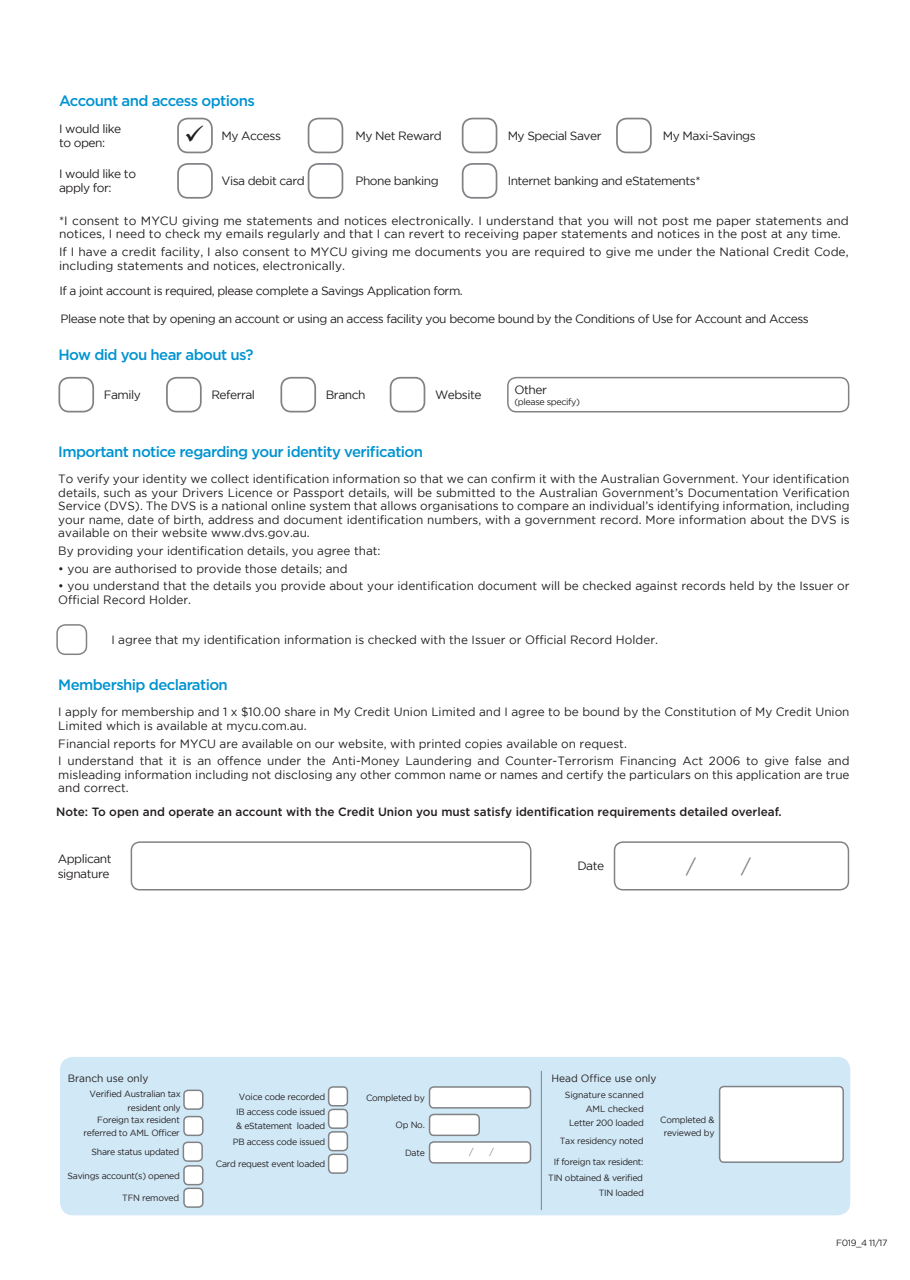
<style>
.page{position:relative;width:910px;height:1280px;background:#fff}
.page>*{position:absolute;margin:0;border:0;box-sizing:border-box;transform-origin:0 0}
.t1{font:19.5px "Gotham";color:#808285}
.t2{font:500 15px "Gotham";letter-spacing:-.04em;color:#0093d0}
.t3{font:12px/13.5px "Gotham";color:#231f20}
.t4{font:12px/14.4px "Gotham";letter-spacing:-.04em;color:#231f20}
.t5{font:500 12px "Gotham";color:#231f20}
.t6{font:10.5px "Gotham";color:#231f20}
.t7{font:9px/13.5px "Gotham";letter-spacing:-.03em;color:#231f20;text-align:right}
.t8{font:9px "Gotham";letter-spacing:-.01em;color:#231f20}
.t9{font:9px "Gotham";color:#808285}
</style>
<div class="page">
<div style="left:177px;top:118px;width:36px;height:35px;border:2px solid #808285;border-radius:10px"></div>
<div style="left:507px;top:377px;width:342px;height:35px;border:2px solid #808285;border-radius:9px"></div>
<div style="left:308px;top:118px;width:35px;height:35px;border:2px solid #808285;border-radius:10px"></div>
<div style="left:177px;top:163px;width:36px;height:36px;border:2px solid #808285;border-radius:10px"></div>
<div style="left:308px;top:163px;width:35px;height:36px;border:2px solid #808285;border-radius:10px"></div>
<div style="left:462px;top:118px;width:35px;height:35px;border:2px solid #808285;border-radius:10px"></div>
<div style="left:462px;top:163px;width:35px;height:36px;border:2px solid #808285;border-radius:10px"></div>
<div style="left:616px;top:118px;width:36px;height:35px;border:2px solid #808285;border-radius:10px"></div>
<div style="left:280px;top:377px;width:36px;height:35px;border:2px solid #808285;border-radius:10px"></div>
<div style="left:58px;top:377px;width:36px;height:35px;border:2px solid #808285;border-radius:10px"></div>
<div style="left:166px;top:377px;width:36px;height:35px;border:2px solid #808285;border-radius:10px"></div>
<div style="left:390px;top:377px;width:35px;height:35px;border:2px solid #808285;border-radius:10px"></div>
<div style="left:60px;top:1057px;width:790px;height:158px;background:#d1e8f6;border-radius:13px"></div>
<div style="left:183px;top:1142px;width:19px;height:19px;background:#fff;border-radius:4px"></div>
<div style="left:183px;top:1141px;width:20px;height:21px;border:2px solid #808285;border-radius:4px"></div>
<div style="left:184px;top:1166px;width:19px;height:18px;background:#fff;border-radius:4px"></div>
<div style="left:183px;top:1165px;width:20px;height:20px;border:2px solid #808285;border-radius:4px"></div>
<div style="left:329px;top:1109px;width:18px;height:19px;background:#fff;border-radius:4px"></div>
<div style="left:328px;top:1109px;width:20px;height:20px;border:2px solid #808285;border-radius:4px"></div>
<div style="left:329px;top:1132px;width:18px;height:19px;background:#fff;border-radius:4px"></div>
<div style="left:328px;top:1131px;width:20px;height:20px;border:2px solid #808285;border-radius:4px"></div>
<div style="left:329px;top:1087px;width:18px;height:19px;background:#fff;border-radius:4px"></div>
<div style="left:328px;top:1086px;width:20px;height:20px;border:2px solid #808285;border-radius:4px"></div>
<div style="left:329px;top:1154px;width:18px;height:19px;background:#fff;border-radius:4px"></div>
<div style="left:328px;top:1153px;width:20px;height:21px;border:2px solid #808285;border-radius:4px"></div>
<div style="left:184px;top:1188px;width:19px;height:19px;background:#fff;border-radius:4px"></div>
<div style="left:183px;top:1187px;width:20px;height:21px;border:2px solid #808285;border-radius:4px"></div>
<div style="left:720px;top:1086px;width:123px;height:76px;background:#fff;border-radius:4px"></div>
<div style="left:719px;top:1086px;width:125px;height:77px;border:2px solid #808285;border-radius:4px"></div>
<div style="left:429px;top:1087px;width:101px;height:21px;background:#fff;border-radius:4px"></div>
<div style="left:429px;top:1086px;width:102px;height:22px;border:2px solid #808285;border-radius:4px"></div>
<div style="left:430px;top:1142px;width:100px;height:21px;background:#fff;border-radius:4px"></div>
<div style="left:429px;top:1141px;width:102px;height:22px;border:2px solid #808285;border-radius:4px"></div>
<div style="left:430px;top:1114px;width:49px;height:21px;background:#fff;border-radius:4px"></div>
<div style="left:429px;top:1114px;width:51px;height:22px;border:2px solid #808285;border-radius:4px"></div>
<hr style="left:541px;top:1071px;width:1px;height:139px;background:#808285">
<div style="left:184px;top:1116px;width:19px;height:19px;background:#fff;border-radius:4px"></div>
<div style="left:183px;top:1116px;width:20px;height:20px;border:2px solid #808285;border-radius:4px"></div>
<div style="left:184px;top:1090px;width:19px;height:19px;background:#fff;border-radius:4px"></div>
<div style="left:183px;top:1089px;width:20px;height:21px;border:2px solid #808285;border-radius:4px"></div>
<div style="left:131px;top:841px;width:400px;height:49px;border:2px solid #808285;border-radius:9px"></div>
<div style="left:614px;top:841px;width:235px;height:49px;border:2px solid #808285;border-radius:9px"></div>
<div style="left:56px;top:624px;width:31px;height:31px;border:2px solid #808285;border-radius:9px"></div>
<p class="t2" style="left:59px;top:90px;width:197px">Account and access options</p>
<p class="t4" style="left:59px;top:121px;width:64px">I would like to open:</p>
<p class="t4" style="left:221px;top:128px;width:61px">My Access</p>
<p class="t4" style="left:221px;top:174px;width:85px">Visa debit card</p>
<p class="t4" style="left:355px;top:174px;width:85px">Phone banking</p>
<p class="t4" style="left:508px;top:174px;width:194px">Internet banking and eStatements*</p>
<p class="t4" style="left:355px;top:128px;width:88px">My Net Reward</p>
<p class="t4" style="left:508px;top:128px;width:96px">My Special Saver</p>
<p class="t4" style="left:663px;top:128px;width:94px">My Maxi-Savings</p>
<p class="t4" style="left:59px;top:166px;width:79px">I would like to apply for:</p>
<p class="t3" style="left:59px;top:214px;width:791px">*I consent to MYCU giving me statements and notices electronically. I understand that you will not post me paper statements and notices, I need to check my emails regularly and that I can revert to receiving paper statements and notices in the post at any time.</p>
<p class="t3" style="left:59px;top:245px;width:791px">If I have a credit facility, I also consent to MYCU giving me documents you are required to give me under the National Credit Code, including statements and notices, electronically.</p>
<p class="t4" style="left:60px;top:283px;width:405px">If a joint account is required, please complete a Savings Application form.</p>
<p class="t4" style="left:61px;top:311px;width:750px">Please note that by opening an account or using an access facility you become bound by the Conditions of Use for Account and Access</p>
<p class="t2" style="left:58px;top:345px;width:197px">How did you hear about us?</p>
<p class="t3" style="left:104px;top:388px;width:39px">Family</p>
<p class="t4" style="left:211px;top:387px;width:45px">Referral</p>
<p class="t3" style="left:326px;top:388px;width:41px">Branch</p>
<p class="t4" style="left:435px;top:387px;width:48px">Website</p>
<p class="t3" style="left:514px;top:383px;width:34px">Other</p>
<p class="t7" style="left:514px;top:395px;width:67px">(please specify)</p>
<p class="t2" style="left:58px;top:442px;width:366px">Important notice regarding your identity verification</p>
<p class="t3" style="left:58px;top:472px;width:793px;text-align:justify">To verify your identity we collect identification information so that we can confirm it with the Australian Government. Your identification details, such as your Drivers Licence or Passport details, will be submitted to the Australian Government’s Documentation Verification Service (DVS). The DVS is a national online system that allows organisations to compare an individual’s identifying information, including your name, date of birth, address and document identification numbers, with a government record. More information about the DVS is available on their website www.dvs.gov.au.</p>
<p class="t3" style="left:58px;top:544px;width:324px">By providing your identification details, you agree that:</p>
<p class="t3" style="left:58px;top:561px;width:291px">• you are authorised to provide those details; and</p>
<p class="t3" style="left:58px;top:579px;width:793px">• you understand that the details you provide about your identification document will be checked against records held by the Issuer or<br>Official Record Holder.</p>
<p class="t3" style="left:111px;top:633px;width:548px">I agree that my identification information is checked with the Issuer or Official Record Holder.</p>
<p class="t2" style="left:58px;top:675px;width:171px">Membership declaration</p>
<p class="t3" style="left:58px;top:705px;width:793px">I apply for membership and 1 x $10.00 share in My Credit Union Limited and I agree to be bound by the Constitution of My Credit Union<br>Limited which is available at mycu.com.au.</p>
<p class="t3" style="left:58px;top:734px;width:793px;line-height:17.7px">Financial reports for MYCU are available on our website, with printed copies available on request.<br>I understand that it is an offence under the Anti-Money Laundering and Counter-Terrorism Financing Act 2006 to give false and</p>
<p class="t3" style="left:58px;top:768px;width:793px">misleading information including not disclosing any other common name or names and certify the particulars on this application are true and correct.</p>
<p class="t5" style="left:56px;top:804px;width:727px">Note: To open and operate an account with the Credit Union you must satisfy identification requirements detailed overleaf.</p>
<p class="t4" style="left:58px;top:851px;width:55px">Applicant signature</p>
<p class="t3" style="left:577px;top:859px;width:28px">Date</p>
<h1 class="t1" style="left:686px;top:855px;width:11px">/</h1>
<h1 class="t1" style="left:741px;top:855px;width:11px">/</h1>
<p class="t6" style="left:68px;top:1072px;width:82px">Branch use only</p>
<p class="t6" style="left:551px;top:1072px;width:107px">Head Office use only</p>
<p class="t7" style="left:90px;top:1087px;width:93px">Verified Australian tax resident only</p>
<p class="t7" style="left:84px;top:1112px;width:98px">Foreign tax resident referred to AML Officer</p>
<p class="t7" style="left:239px;top:1089px;width:88px">Voice code recorded</p>
<p class="t7" style="left:236px;top:1105px;width:91px;text-align:left">IB access code issued &amp; eStatement loaded</p>
<p class="t7" style="left:233px;top:1134px;width:94px">PB access code issued</p>
<p class="t7" style="left:366px;top:1091px;width:60px">Completed by</p>
<p class="t7" style="left:396px;top:1118px;width:31px">Op No.</p>
<p class="t7" style="left:92px;top:1145px;width:89px">Share status updated</p>
<p class="t7" style="left:405px;top:1145px;width:21px">Date</p>
<p class="t9" style="left:469px;top:1147px;width:6px">/</p>
<p class="t9" style="left:489px;top:1147px;width:6px">/</p>
<p class="t7" style="left:216px;top:1157px;width:111px">Card request event loaded</p>
<p class="t7" style="left:68px;top:1168px;width:114px">Savings account(s) opened</p>
<p class="t8" style="left:565px;top:1089px;width:81px">Signature scanned</p>
<p class="t8" style="left:586px;top:1104px;width:60px">AML checked</p>
<p class="t7" style="left:569px;top:1116px;width:76px">Letter 200 loaded</p>
<p class="t7" style="left:560px;top:1134px;width:85px">Tax residency noted</p>
<p class="t7" style="left:548px;top:1170px;width:96px">TIN obtained &amp; verified</p>
<p class="t7" style="left:554px;top:1155px;width:91px">If foreign tax resident:</p>
<p class="t7" style="left:660px;top:1112px;width:56px;text-align:center">Completed &amp; reviewed by</p>
<p class="t7" style="left:122px;top:1191px;width:59px">TFN removed</p>
<p class="t7" style="left:599px;top:1185px;width:47px">TIN loaded</p>
<p class="t7" style="left:836px;top:1236px;width:53px">F019_4 11/17</p>
</div>
